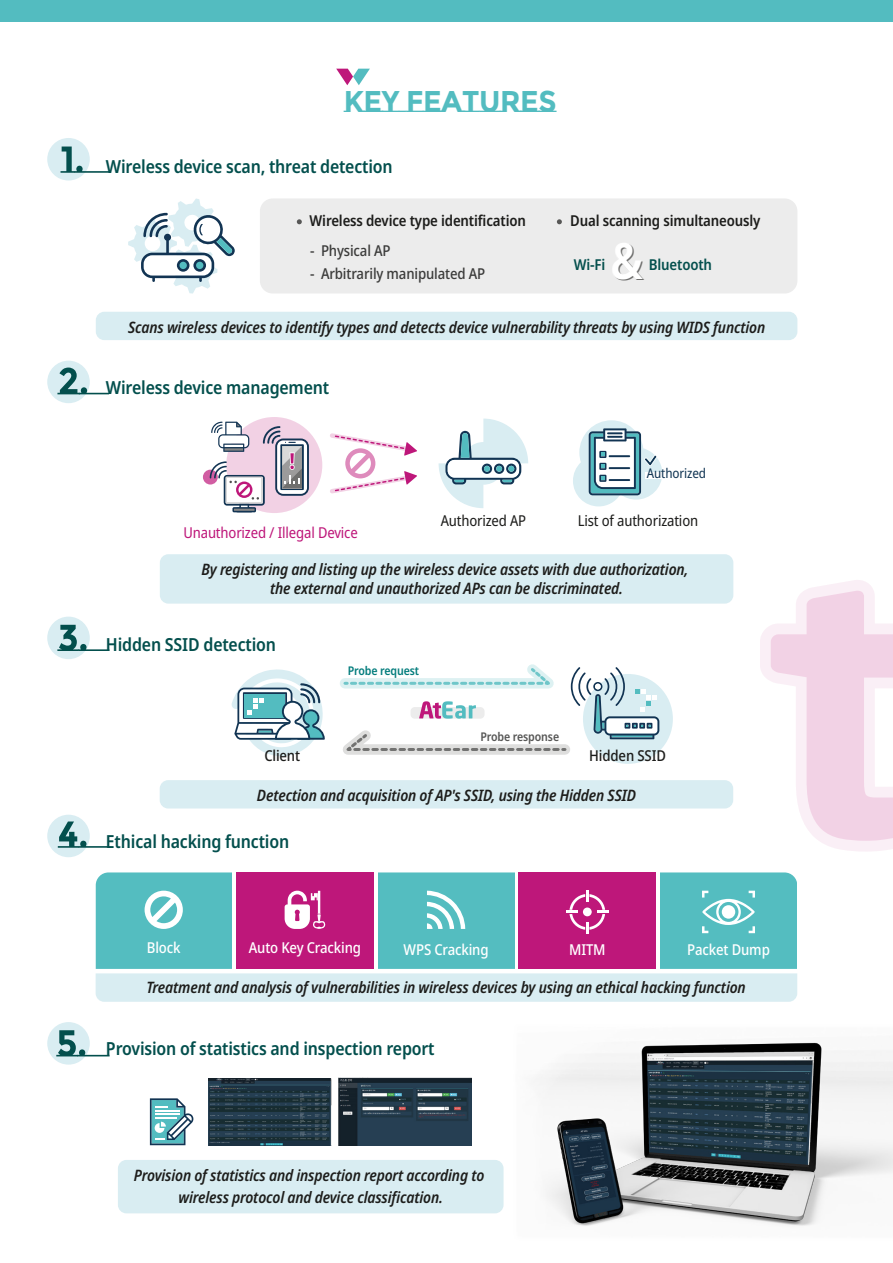
<style>
.page{position:relative;width:893px;height:1263px;background:#fff}
.page>*{position:absolute;margin:0;border:0;box-sizing:border-box;transform-origin:0 0}
.t1{font:600 semi-condensed 50.1px "Noto Sans";color:#fff}
.t2{font:700 30px "Montserrat Subrayada";letter-spacing:-.015em;color:#53bcc0;scale:.95 1}
.t3{font:600 semi-condensed 18px "Noto Sans";letter-spacing:-.01em;color:#034f4d}
.t4{font:600 semi-condensed 18px "Noto Sans";letter-spacing:-.01em;color:#044f4d}
.t5{font:italic 600 semi-condensed 15.75px/18.9px "Noto Sans";letter-spacing:-.01em;color:#1d1d1b;text-align:center}
.t6{font:600 semi-condensed 15px "Noto Sans";letter-spacing:-.01em;color:#1d1d1b}
.t7{font:500 semi-condensed 15px "Noto Sans";letter-spacing:-.01em;color:#fff}
.t8{font:500 semi-condensed 15px "Noto Sans";letter-spacing:-.01em;color:#3c3c3b}
.t9{font:semi-condensed 15px "Noto Sans";letter-spacing:-.01em;color:#1d1d1b}
.t10{font:semi-condensed 15px "Noto Sans";letter-spacing:-.01em;color:#be177a}
.t11{font:500 semi-condensed 15px "Noto Sans";letter-spacing:-.01em;color:#1d1d1b}
.t12{font:600 semi-condensed 15px "Noto Sans";letter-spacing:-.01em;color:#044f4d}
.t13{font:semi-condensed 13.35px "Noto Sans";letter-spacing:-.01em;color:#113553}
.t14{font:600 semi-condensed 12px "Noto Sans";letter-spacing:-.01em;color:#575756}
.t15{font:600 semi-condensed 12px "Noto Sans";letter-spacing:-.01em;color:#047d7d}
</style>
<div class="page">
<img style="left:535px;top:1042px;width:358px;height:184px">
<svg style="left:760px;top:580px;width:133px;height:271px"></svg>
<svg style="left:336px;top:69px;width:34px;height:16px"></svg>
<div style="left:96px;top:872px;width:701px;height:97px;background:#54bdc0"></div>
<div style="left:47px;top:138px;width:43px;height:42px;background:#d9edf2;border-radius:50%"></div>
<svg style="left:61px;top:147px;width:48px;height:26px"></svg>
<div style="left:96px;top:312px;width:701px;height:28px;background:#d9edf2;border-radius:9px"></div>
<svg style="left:128px;top:198px;width:107px;height:95px"></svg>
<div style="left:260px;top:198px;width:537px;height:95px;background:#ececec;border-radius:13px"></div>
<svg style="left:297px;top:219px;width:5px;height:5px"></svg>
<svg style="left:557px;top:219px;width:5px;height:5px"></svg>
<div style="left:47px;top:1022px;width:43px;height:42px;background:#d9edf2;border-radius:50%"></div>
<svg style="left:56px;top:1030px;width:54px;height:26px"></svg>
<div style="left:47px;top:815px;width:43px;height:42px;background:#d9edf2;border-radius:50%"></div>
<svg style="left:58px;top:821px;width:50px;height:27px"></svg>
<div style="left:96px;top:973px;width:701px;height:29px;background:#d9edf2"></div>
<div style="left:47px;top:361px;width:43px;height:42px;background:#d9edf2;border-radius:50%"></div>
<svg style="left:57px;top:368px;width:52px;height:26px"></svg>
<div style="left:160px;top:554px;width:573px;height:50px;background:#d9edf2;border-radius:9px"></div>
<svg style="left:439px;top:419px;width:89px;height:89px"></svg>
<svg style="left:330px;top:433px;width:87px;height:60px"></svg>
<div style="left:226px;top:417px;width:96px;height:96px;background:#f2d1e4;border-radius:50%"></div>
<div style="left:203px;top:470px;width:15px;height:14px;background:#d15da2;border-radius:50%"></div>
<svg style="left:573px;top:420px;width:89px;height:86px"></svg>
<div style="left:645px;top:472px;width:65px;height:7px;background:#fff"></div>
<div style="left:47px;top:617px;width:43px;height:42px;background:#d9edf2;border-radius:50%"></div>
<svg style="left:57px;top:625px;width:52px;height:26px"></svg>
<div style="left:160px;top:780px;width:573px;height:28px;background:#d9edf2;border-radius:9px"></div>
<div style="left:583px;top:674px;width:90px;height:90px;background:#d9edf2;border-radius:50%"></div>
<svg style="left:231px;top:669px;width:94px;height:87px"></svg>
<svg style="left:340px;top:664px;width:319px;height:91px"></svg>
<svg style="left:702px;top:891px;width:53px;height:42px"></svg>
<div style="left:722px;top:905px;width:13px;height:14px;background:#fff;border-radius:50%"></div>
<svg style="left:145px;top:891px;width:38px;height:38px"></svg>
<div style="left:118px;top:1160px;width:386px;height:53px;background:#d9edf2;border-radius:9px"></div>
<svg style="left:150px;top:1098px;width:44px;height:47px"></svg>
<img style="left:208px;top:1078px;width:124px;height:67px">
<img style="left:339px;top:1078px;width:133px;height:67px">
<svg style="left:427px;top:891px;width:38px;height:38px"></svg>
<hr style="left:232px;top:870px;width:4px;height:99px;background:#fff">
<hr style="left:374px;top:870px;width:3px;height:99px;background:#fff">
<svg style="left:515px;top:872px;width:4px;height:97px"></svg>
<hr style="left:656px;top:870px;width:4px;height:99px;background:#fff">
<svg style="left:210px;top:422px;width:99px;height:91px"></svg>
<div style="left:236px;top:872px;width:138px;height:97px;background:#be177a"></div>
<div style="left:519px;top:872px;width:137px;height:97px;background:#be177a"></div>
<svg style="left:285px;top:891px;width:40px;height:38px"></svg>
<svg style="left:566px;top:891px;width:43px;height:42px"></svg>
<div style="left:583px;top:907px;width:9px;height:9px;background:#fff;border-radius:50%"></div>
<div style="left:0;top:0;width:893px;height:22px;background:#53bcc0"></div>
<p class="t2" style="left:344px;top:83px;width:226px">KEY FEATURES</p>
<p class="t3" style="left:106px;top:154px;width:288px">Wireless device scan, threat detection</p>
<p class="t6" style="left:310px;top:210px;width:218px">Wireless device type identification</p>
<p class="t6" style="left:570px;top:210px;width:192px">Dual scanning simultaneously</p>
<p class="t12" style="left:574px;top:254px;width:33px">Wi-Fi</p>
<p class="t1" style="left:610px;top:226px;width:34px">&amp;</p>
<p class="t8" style="left:310px;top:240px;width:82px">- Physical AP</p>
<p class="t8" style="left:310px;top:263px;width:177px">- Arbitrarily manipulated AP</p>
<p class="t12" style="left:649px;top:254px;width:65px">Bluetooth</p>
<p class="t5" style="left:128px;top:318px;width:639px">Scans wireless devices to identify types and detects device vulnerability threats by using WIDS function</p>
<p class="t3" style="left:106px;top:375px;width:225px">Wireless device management</p>
<p class="t10" style="left:183px;top:522px;width:176px">Unauthorized / Illegal Device</p>
<p class="t13" style="left:647px;top:463px;width:61px">Authorized</p>
<p class="t9" style="left:441px;top:510px;width:87px">Authorized AP</p>
<p class="t9" style="left:578px;top:510px;width:122px">List of authorization</p>
<p class="t5" style="left:202px;top:560px;width:488px">By registering and listing up the wireless device assets with due authorization, the external and unauthorized APs can be discriminated.</p>
<p class="t4" style="left:106px;top:632px;width:172px">Hidden SSID detection</p>
<p class="t11" style="left:264px;top:745px;width:37px">Client</p>
<p class="t15" style="left:348px;top:662px;width:73px">Probe request</p>
<p class="t14" style="left:480px;top:728px;width:80px">Probe response</p>
<p class="t11" style="left:589px;top:745px;width:78px">Hidden SSID</p>
<p class="t5" style="left:257px;top:786px;width:381px">Detection and acquisition of AP's SSID, using the Hidden SSID</p>
<p class="t3" style="left:106px;top:828px;width:185px">Ethical hacking function</p>
<p class="t7" style="left:147px;top:937px;width:35px">Block</p>
<p class="t7" style="left:687px;top:939px;width:84px">Packet Dump</p>
<p class="t7" style="left:249px;top:937px;width:114px">Auto Key Cracking</p>
<p class="t7" style="left:404px;top:939px;width:87px">WPS Cracking</p>
<p class="t7" style="left:569px;top:939px;width:38px">MITM</p>
<p class="t5" style="left:146px;top:978px;width:601px">Treatment and analysis of vulnerabilities in wireless devices by using an ethical hacking function</p>
<p class="t3" style="left:106px;top:1036px;width:330px">Provision of statistics and inspection report</p>
<p class="t5" style="left:134px;top:1164px;width:352px;line-height:22.5px">Provision of statistics and inspection report according to wireless protocol and device classification.</p>
</div>
